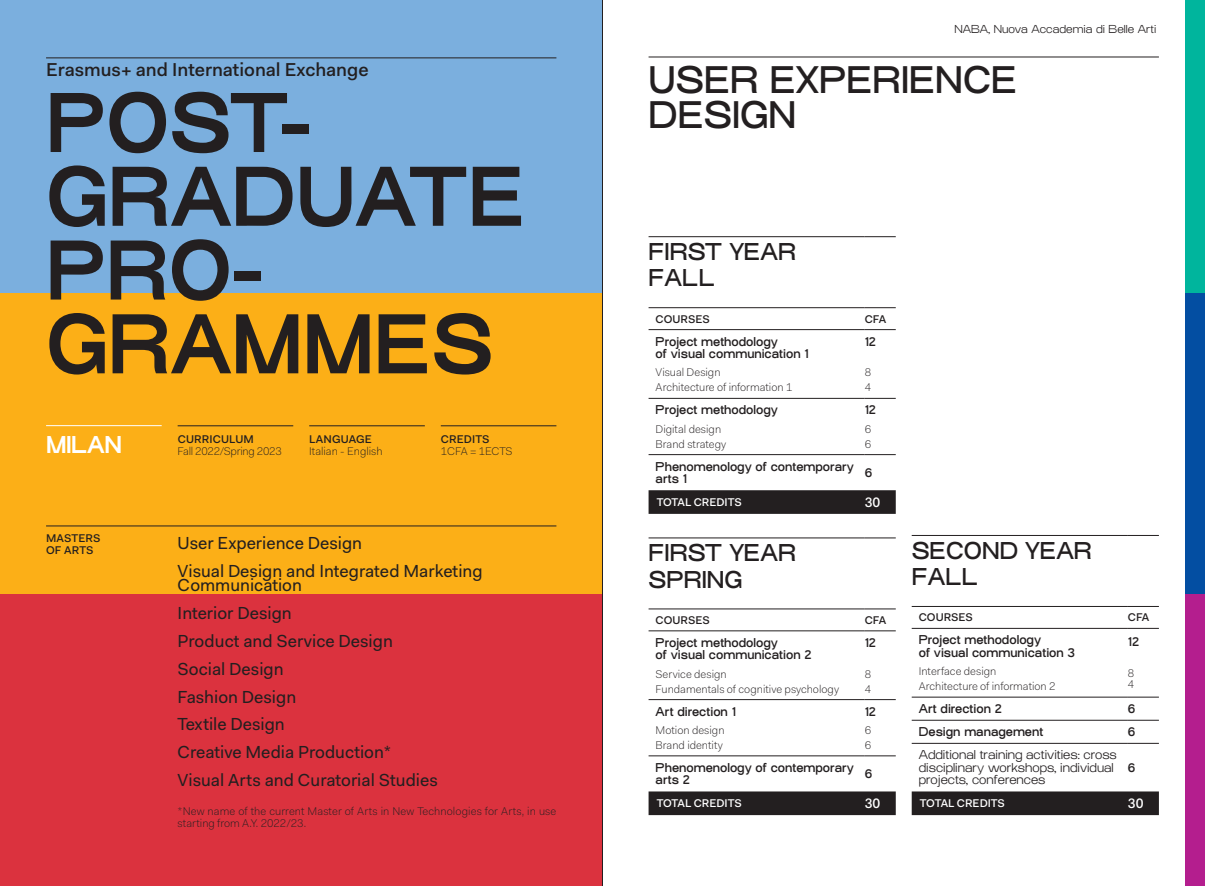
<style>
.page{position:relative;width:1205px;height:886px;background:#fff}
.page>*{position:absolute;margin:0;border:0;box-sizing:border-box;transform-origin:0 0}
.t1{font:700 82.5px/73.8px "Osmose";color:#231f20}
.t2{font:500 37.5px/35px "Osmose";color:#231f20}
.t3{font:500 23.75px/26.2px "Osmose";color:#231f20}
.t4{font:700 23.75px "Osmose";letter-spacing:-.02em;color:#fff}
.t5{font:500 18.75px "Fakt";color:#231f20}
.t6{font:17.5px/27.9px "Fakt";color:#231f20}
.t7{font:500 13.75px "Fakt";color:#fff}
.t8{font:500 12.5px/12.5px "Osmose";color:#231f20}
.t9{font:300 12.5px/12.5px "Osmose";color:#231f20}
.t10{font:300 11.25px/14.8px "Fakt";color:#231f20}
.t11{font:500 11.25px/12.5px "Fakt";color:#231f20}
.t12{font:500 11.25px "Fakt";color:#fff}
.t13{font:300 11.25px "Osmose";letter-spacing:.005em;color:#231f20}
.t14{font:300 11.25px "Fakt";letter-spacing:-.02em;color:#231f20}
</style>
<div class="page">
<div style="left:0;top:292px;width:602px;height:303px;background:#fcaf17"></div>
<div style="left:0;top:594px;width:602px;height:292px;background:#db323e"></div>
<div style="left:0;top:0;width:602px;height:292px;background:#7bafde"></div>
<hr style="left:46px;top:58px;width:510px;height:1px;background:#231f20">
<hr style="left:46px;top:526px;width:510px;height:1px;background:#231f20">
<hr style="left:178px;top:426px;width:115px;height:1px;background:#231f20">
<hr style="left:46px;top:425px;width:116px;height:1px;background:#fff">
<hr style="left:309px;top:426px;width:116px;height:1px;background:#231f20">
<hr style="left:441px;top:426px;width:115px;height:1px;background:#231f20">
<div style="left:1185px;top:292px;width:20px;height:303px;background:#034ea2"></div>
<div style="left:1185px;top:594px;width:20px;height:292px;background:#b41e8e"></div>
<div style="left:1185px;top:0;width:20px;height:292px;background:#00b59d"></div>
<hr style="left:648px;top:57px;width:511px;height:1px;background:#231f20">
<svg style="left:648px;top:490px;width:248px;height:24px;background:#262223"></svg>
<hr style="left:648px;top:236px;width:217px;height:1px;background:#231f20">
<hr style="left:865px;top:236px;width:31px;height:1px;background:#231f20">
<hr style="left:648px;top:398px;width:217px;height:1px;background:#231f20">
<hr style="left:865px;top:398px;width:31px;height:1px;background:#231f20">
<hr style="left:648px;top:454px;width:217px;height:1px;background:#231f20">
<hr style="left:865px;top:454px;width:31px;height:1px;background:#231f20">
<hr style="left:648px;top:329px;width:217px;height:1px;background:#231f20">
<hr style="left:865px;top:329px;width:31px;height:1px;background:#231f20">
<hr style="left:648px;top:307px;width:217px;height:1px;background:#231f20">
<hr style="left:865px;top:307px;width:31px;height:1px;background:#231f20">
<div style="left:648px;top:791px;width:248px;height:24px;background:#231f20"></div>
<hr style="left:648px;top:537px;width:217px;height:1px;background:#231f20">
<hr style="left:865px;top:537px;width:31px;height:1px;background:#231f20">
<hr style="left:648px;top:699px;width:217px;height:1px;background:#231f20">
<hr style="left:865px;top:699px;width:31px;height:1px;background:#231f20">
<hr style="left:648px;top:756px;width:217px;height:1px;background:#231f20">
<hr style="left:865px;top:756px;width:31px;height:1px;background:#231f20">
<hr style="left:648px;top:609px;width:217px;height:1px;background:#231f20">
<hr style="left:865px;top:609px;width:31px;height:1px;background:#231f20">
<hr style="left:648px;top:631px;width:217px;height:1px;background:#231f20">
<hr style="left:865px;top:631px;width:31px;height:1px;background:#231f20">
<div style="left:912px;top:791px;width:247px;height:24px;background:#231f20"></div>
<hr style="left:912px;top:535px;width:216px;height:1px;background:#231f20">
<hr style="left:1128px;top:535px;width:31px;height:1px;background:#231f20">
<hr style="left:1128px;top:720px;width:31px;height:1px;background:#231f20">
<hr style="left:912px;top:628px;width:216px;height:1px;background:#231f20">
<hr style="left:1128px;top:628px;width:31px;height:1px;background:#231f20">
<hr style="left:912px;top:697px;width:216px;height:1px;background:#231f20">
<hr style="left:1128px;top:697px;width:31px;height:1px;background:#231f20">
<hr style="left:912px;top:720px;width:216px;height:1px;background:#231f20">
<hr style="left:912px;top:606px;width:216px;height:1px;background:#231f20">
<hr style="left:1128px;top:606px;width:31px;height:1px;background:#231f20">
<hr style="left:912px;top:743px;width:216px;height:1px;background:#231f20">
<hr style="left:1128px;top:743px;width:31px;height:1px;background:#231f20">
<hr style="left:602px;top:0;width:1px;height:886px;background:#231f20">
<h3 class="t5" style="left:46px;top:57px;width:324px">Erasmus+ and International Exchange</h3>
<h1 class="t1" style="left:46px;top:87px;width:481px">POST-<br>GRADUATE<br>PRO-<br>GRAMMES</h1>
<p class="t11" style="left:178px;top:432px;width:78px">CURRICULUM</p>
<h3 class="t4" style="left:46px;top:430px;width:77px">MILAN</h3>
<p class="t14" style="left:178px;top:444px;width:106px">Fall 2022/Spring 2023</p>
<p class="t11" style="left:309px;top:432px;width:64px">LANGUAGE</p>
<p class="t10" style="left:309px;top:444px;width:75px">Italian - English</p>
<p class="t11" style="left:441px;top:432px;width:50px">CREDITS</p>
<p class="t10" style="left:441px;top:444px;width:73px">1CFA = 1ECTS</p>
<p class="t11" style="left:46px;top:531px;width:56px">MASTERS<br>OF ARTS</p>
<h3 class="t6" style="left:178px;top:529px;width:306px">User Experience Design<br>Visual Design and Integrated Marketing</h3>
<h3 class="t6" style="left:178px;top:571px;width:262px">Communication<br>Interior Design<br>Product and Service Design<br>Social Design<br>Fashion Design<br>Textile Design<br>Creative Media Production*<br>Visual Arts and Curatorial Studies</h3>
<p class="t10" style="left:178px;top:805px;width:380px;line-height:12.5px">*New name of the current Master of Arts in New Technologies for Arts, in use starting from A.Y. 2022/23.</p>
<p class="t13" style="left:954px;top:23px;width:203px">NABA, Nuova Accademia di Belle Arti</p>
<h2 class="t2" style="left:648px;top:67px;width:370px">USER EXPERIENCE<br>DESIGN</h2>
<h3 class="t3" style="left:648px;top:242px;width:149px">FIRST YEAR<br>FALL</h3>
<p class="t11" style="left:656px;top:312px;width:56px">COURSES</p>
<p class="t11" style="left:865px;top:312px;width:23px">CFA</p>
<p class="t8" style="left:656px;top:337px;width:154px">Project methodology<br>of visual communication 1</p>
<p class="t10" style="left:656px;top:365px;width:138px">Visual Design<br>Architecture of information 1</p>
<p class="t8" style="left:865px;top:337px;width:13px">12</p>
<p class="t10" style="left:865px;top:365px;width:8px">8<br>4</p>
<p class="t8" style="left:656px;top:405px;width:124px">Project methodology</p>
<p class="t10" style="left:656px;top:421px;width:72px">Digital design<br>Brand strategy</p>
<p class="t8" style="left:865px;top:405px;width:13px">12</p>
<p class="t10" style="left:865px;top:421px;width:8px">6<br>6</p>
<p class="t8" style="left:656px;top:462px;width:200px">Phenomenology of contemporary arts 1</p>
<p class="t8" style="left:865px;top:468px;width:9px">6</p>
<p class="t12" style="left:657px;top:494px;width:87px">TOTAL CREDITS</p>
<p class="t7" style="left:865px;top:493px;width:17px">30</p>
<h3 class="t3" style="left:648px;top:543px;width:149px">FIRST YEAR<br>SPRING</h3>
<p class="t11" style="left:656px;top:613px;width:56px">COURSES</p>
<p class="t11" style="left:865px;top:613px;width:23px">CFA</p>
<p class="t8" style="left:656px;top:638px;width:157px">Project methodology<br>of visual communication 2</p>
<p class="t10" style="left:656px;top:666px;width:185px">Service design<br>Fundamentals of cognitive psychology</p>
<p class="t8" style="left:865px;top:638px;width:13px">12</p>
<p class="t10" style="left:865px;top:666px;width:8px">8<br>4</p>
<p class="t8" style="left:656px;top:707px;width:82px">Art direction 1</p>
<p class="t10" style="left:656px;top:723px;width:70px">Motion design<br>Brand identity</p>
<p class="t8" style="left:865px;top:707px;width:13px">12</p>
<p class="t10" style="left:865px;top:723px;width:8px">6<br>6</p>
<p class="t8" style="left:656px;top:763px;width:200px">Phenomenology of contemporary arts 2</p>
<p class="t8" style="left:865px;top:769px;width:9px">6</p>
<p class="t12" style="left:657px;top:796px;width:87px">TOTAL CREDITS</p>
<p class="t7" style="left:865px;top:794px;width:17px">30</p>
<h3 class="t3" style="left:912px;top:541px;width:182px">SECOND YEAR<br>FALL</h3>
<p class="t11" style="left:919px;top:611px;width:56px">COURSES</p>
<p class="t11" style="left:1128px;top:611px;width:23px">CFA</p>
<p class="t8" style="left:919px;top:635px;width:158px">Project methodology<br>of visual communication 3</p>
<p class="t10" style="left:919px;top:664px;width:138px">Interface design<br>Architecture of information 2</p>
<p class="t8" style="left:1128px;top:637px;width:13px">12</p>
<p class="t10" style="left:1128px;top:667px;width:8px;line-height:11.2px">8<br>4</p>
<p class="t8" style="left:919px;top:704px;width:85px">Art direction 2</p>
<p class="t8" style="left:1128px;top:704px;width:9px">6</p>
<p class="t8" style="left:919px;top:727px;width:126px">Design management</p>
<p class="t8" style="left:1128px;top:727px;width:9px">6</p>
<p class="t9" style="left:919px;top:750px;width:200px">Additional training activities: cross disciplinary workshops, individual projects, conferences</p>
<p class="t8" style="left:1128px;top:763px;width:9px">6</p>
<p class="t12" style="left:920px;top:796px;width:87px">TOTAL CREDITS</p>
<p class="t7" style="left:1128px;top:794px;width:17px">30</p>
</div>
